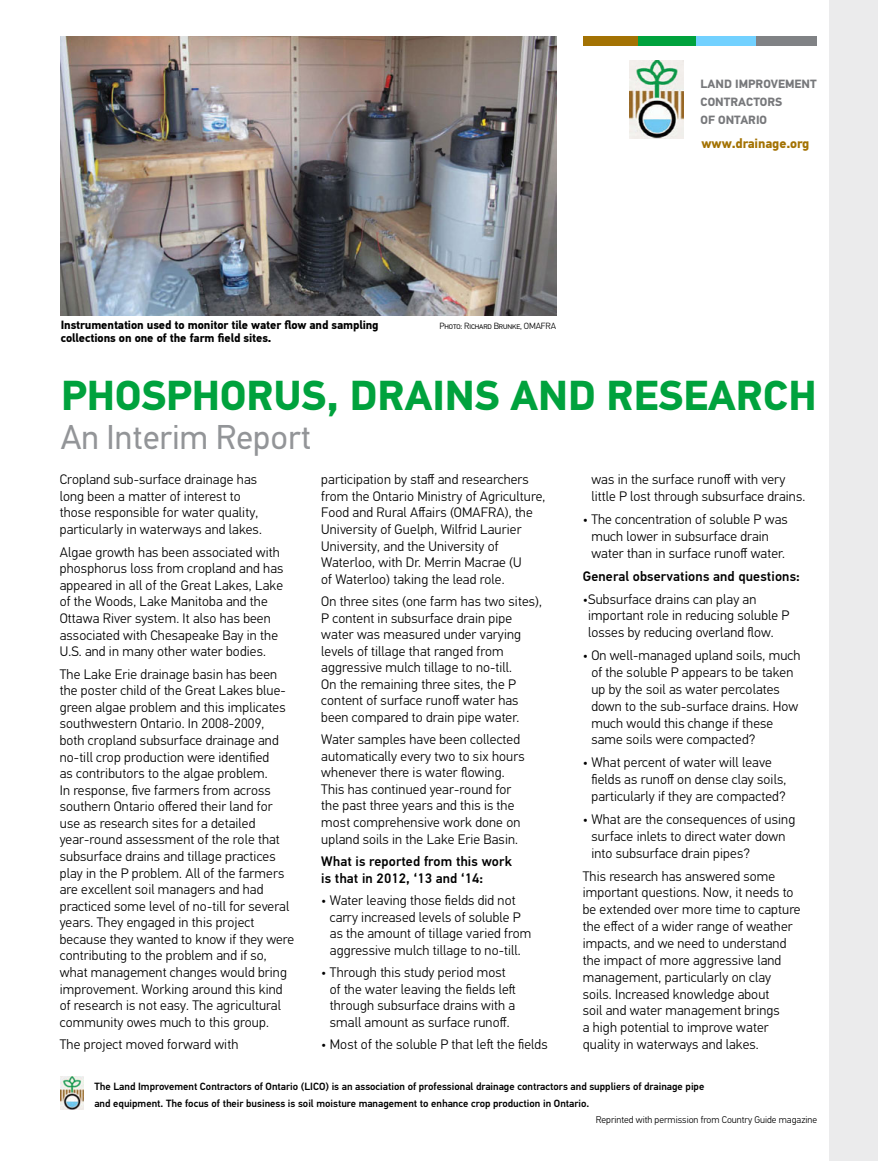
<style>
.page{position:relative;width:878px;height:1161px;background:#fff}
.page>*{position:absolute;margin:0;border:0;box-sizing:border-box;transform-origin:0 0}
.Headline{font:700 42px "PF Din Text Pro";color:#00a23d}
.Deck{font:34.5px "PF Din Text Pro";color:#939598}
.Body_Copy{font:300 13.8px/16.5px "PF Din Text Pro";letter-spacing:.01em;color:#000}
.Body_Copy-2{font:500 13.8px/16.5px "PF Din Text Pro";letter-spacing:.01em;color:#000}
.t1{font:700 13.5px "PF Din Text Pro";letter-spacing:-.01em;color:#a37203}
.cutline{font:700 12px "PF Din Text Pro";letter-spacing:-.01em;color:#000}
.t2{font:700 12px/18px "PF Din Text Pro";color:#77787b}
.t3{font:500 10.5px/16.5px "PF Din Text Pro";color:#000}
.Body_Copy-3{font:300 9.75px "PF Din Text Pro";color:#000}
.cutline-2{font:300 9px "PF Din Text Pro";letter-spacing:-.01em;color:#000}
</style>
<div class="page">
<div style="left:582px;top:36px;width:61px;height:10px;background:#a37203"></div>
<div style="left:638px;top:36px;width:60px;height:10px;background:#00a23d"></div>
<div style="left:696px;top:36px;width:60px;height:10px;background:#72d1ff"></div>
<div style="left:756px;top:36px;width:61px;height:10px;background:#808285"></div>
<div style="left:829px;top:0;width:49px;height:1161px;background:#ebebec"></div>
<img style="left:61px;top:1077px;width:23px;height:33px">
<img style="left:629px;top:60px;width:54px;height:79px">
<img style="left:61px;top:36px;width:495px;height:279px">
<p class="cutline" style="left:61px;top:317px;width:319px">Instrumentation used to monitor tile water flow and sampling</p>
<p class="cutline-2" style="left:439px;top:321px;width:118px">Photo: Richard Brunke, OMAFRA</p>
<p class="cutline" style="left:61px;top:331px;width:212px">collections on one of the farm field sites.</p>
<p class="t2" style="left:700px;top:75px;width:118px">LAND IMPROVEMENT<br>CONTRACTORS</p>
<p class="t2" style="left:700px;top:111px;width:68px">OF ONTARIO</p>
<p class="t1" style="left:701px;top:135px;width:109px">www.drainage.org</p>
<p class="Headline" style="left:61px;top:370px;width:757px">PHOSPHORUS, DRAINS AND RESEARCH</p>
<p class="Deck" style="left:61px;top:417px;width:252px">An Interim Report</p>
<p class="Body_Copy" style="left:60px;top:472px;width:203px">Cropland sub-surface drainage has long been a matter of interest to those responsible for water quality, particularly in waterways and lakes.</p>
<p class="Body_Copy" style="left:60px;top:544px;width:225px">Algae growth has been associated with phosphorus loss from cropland and has appeared in all of the Great Lakes, Lake of the Woods, Lake Manitoba and the Ottawa River system. It also has been associated with Chesapeake Bay in the U.S. and in many other water bodies.</p>
<p class="Body_Copy" style="left:60px;top:666px;width:236px">The Lake Erie drainage basin has been the poster child of the Great Lakes blue&shy;green algae problem and this implicates southwestern Ontario. In 2008-2009,<br>both cropland subsurface drainage and no-till crop production were identified<br>as contributors to the algae problem.<br>In response, five farmers from across southern Ontario offered their land for use as research sites for a detailed year-round assessment of the role that subsurface drains and tillage practices play in the P problem. All of the farmers are excellent soil managers and had practiced some level of no-till for several years. They engaged in this project because they wanted to know if they were contributing to the problem and if so, what management changes would bring improvement. Working around this kind of research is not easy. The agricultural community owes much to this group.</p>
<p class="Body_Copy" style="left:60px;top:1037px;width:180px">The project moved forward with</p>
<p class="Body_Copy" style="left:321px;top:472px;width:226px">participation by staff and researchers from the Ontario Ministry of Agriculture, Food and Rural Affairs (OMAFRA), the University of Guelph, Wilfrid Laurier University, and the University of Waterloo, with Dr. Merrin Macrae (U<br>of Waterloo) taking the lead role.</p>
<p class="Body_Copy" style="left:321px;top:593px;width:222px">On three sites (one farm has two sites), P content in subsurface drain pipe water was measured under varying levels of tillage that ranged from aggressive mulch tillage to no-till.<br>On the remaining three sites, the P content of surface runoff water has been compared to drain pipe water.</p>
<p class="Body_Copy" style="left:321px;top:732px;width:205px">Water samples have been collected automatically every two to six hours whenever there is water flowing.<br>This has continued year-round for the past three years and this is the most comprehensive work done on upland soils in the Lake Erie Basin.</p>
<p class="Body_Copy-2" style="left:321px;top:853px;width:192px">What is reported from this work is that in 2012, ‘13 and ‘14:</p>
<p class="Body_Copy" style="left:330px;top:892px;width:203px;text-indent:-9px">• Water leaving those fields did not carry increased levels of soluble P as the amount of tillage varied from aggressive mulch tillage to no-till.</p>
<p class="Body_Copy" style="left:330px;top:964px;width:187px;text-indent:-9px">• Through this study period most of the water leaving the fields left through subsurface drains with a small amount as surface runoff.</p>
<p class="Body_Copy" style="left:321px;top:1036px;width:228px">• Most of the soluble P that left the fields</p>
<p class="Body_Copy" style="left:591px;top:471px;width:215px">was in the surface runoff with very little P lost through subsurface drains.</p>
<p class="Body_Copy" style="left:591px;top:511px;width:198px;text-indent:-9px">• The concentration of soluble P was much lower in subsurface drain water than in surface runoff water.</p>
<p class="Body_Copy-2" style="left:582px;top:568px;width:219px">General observations and questions:</p>
<p class="Body_Copy" style="left:588px;top:591px;width:203px;text-indent:-5px">•Subsurface drains can play an important role in reducing soluble P losses by reducing overland flow.</p>
<p class="Body_Copy" style="left:591px;top:647px;width:211px;text-indent:-9px">• On well-managed upland soils, much of the soluble P appears to be taken up by the soil as water percolates down to the sub-surface drains. How much would this change if these same soils were compacted?</p>
<p class="Body_Copy" style="left:591px;top:754px;width:196px;text-indent:-9px">• What percent of water will leave fields as runoff on dense clay soils, particularly if they are compacted?</p>
<p class="Body_Copy" style="left:591px;top:811px;width:205px;text-indent:-9px">• What are the consequences of using surface inlets to direct water down into subsurface drain pipes?</p>
<p class="Body_Copy" style="left:582px;top:868px;width:219px">This research has answered some important questions. Now, it needs to be extended over more time to capture the effect of a wider range of weather impacts, and we need to understand the impact of more aggressive land management, particularly on clay soils. Increased knowledge about<br>soil and water management brings<br>a high potential to improve water quality in waterways and lakes.</p>
<p class="t3" style="left:94px;top:1078px;width:611px">The Land Improvement Contractors of Ontario (LICO) is an association of professional drainage contractors and suppliers of drainage pipe and equipment. The focus of their business is soil moisture management to enhance crop production in Ontario.</p>
<p class="Body_Copy-3" style="left:595px;top:1114px;width:223px">Reprinted with permission from Country Guide magazine</p>
</div>
